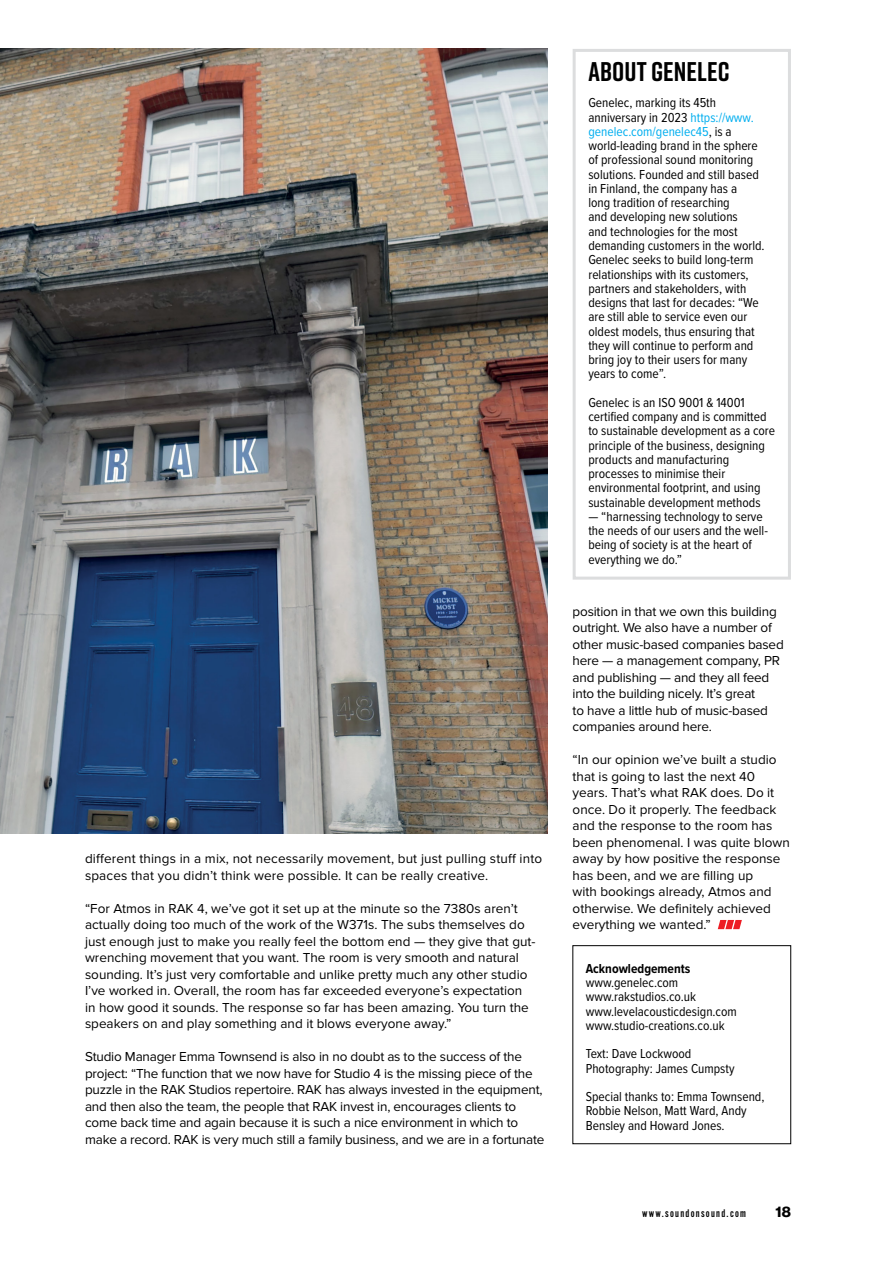
<style>
.page{position:relative;width:893px;height:1263px;background:#fff}
.page>*{position:absolute;margin:0;border:0;box-sizing:border-box;transform-origin:0 0}
.t1{font:700 27px "Rift";letter-spacing:.005em;color:#000}
.t2{font:15px "N Haas Grotesk DS Pro 75 Bd";color:#000}
.t3{font:13.5px/16.5px "Proxima Nova";color:#000}
.t4{font:13.5px/14.2px "Proxima Nova Cond";color:#000}
.t5{font:700 13.5px "Proxima Nova Cond";color:#000}
.t6{font:11.55px "Alternate Got No 2 D";letter-spacing:.11em;color:#000}
.s1{color:#00aeef}
</style>
<div class="page">
<svg style="left:718px;top:920px;width:24px;height:9px"></svg>
<img style="left:0;top:49px;width:547px;height:785px">
<div style="left:573px;top:49px;width:218px;height:531px;border:3px solid #dcddde"></div>
<p class="t3" style="left:85px;top:851px;width:459px">different things in a mix, not necessarily movement, but just pulling stuff into spaces that you didn’t think were possible. It can be really creative.</p>
<p class="t3" style="left:85px;top:900px;width:452px">“For Atmos in RAK 4, we’ve got it set up at the minute so the 7380s aren’t actually doing too much of the work of the W371s. The subs themselves do just enough just to make you really feel the bottom end — they give that gut&shy;wrenching movement that you want. The room is very smooth and natural sounding. It’s just very comfortable and unlike pretty much any other studio I’ve worked in. Overall, the room has far exceeded everyone’s expectation in how good it sounds. The response so far has been amazing. You turn the speakers on and play something and it blows everyone away.”</p>
<p class="t3" style="left:85px;top:1048px;width:461px">Studio Manager Emma Townsend is also in no doubt as to the success of the project: “The function that we now have for Studio 4 is the missing piece of the puzzle in the RAK Studios repertoire. RAK has always invested in the equipment, and then also the team, the people that RAK invest in, encourages clients to come back time and again because it is such a nice environment in which to make a record. RAK is very much still a family business, and we are in a fortunate</p>
<h1 class="t1" style="left:588px;top:53px;width:143px">ABOUT GENELEC</h1>
<p class="t4" style="left:588px;top:95px;width:178px">Genelec, marking its 45th anniversary in 2023 <span class="s1">https://www. genelec.com/genelec45</span>, is a world-leading brand in the sphere of professional sound monitoring solutions. Founded and still based in Finland, the company has a<br>long tradition of researching<br>and developing new solutions<br>and technologies for the most demanding customers in the world.<br>Genelec seeks to build long-term relationships with its customers, partners and stakeholders, with designs that last for decades: “We are still able to service even our oldest models, thus ensuring that they will continue to perform and bring joy to their users for many years to come”.</p>
<p class="t4" style="left:588px;top:395px;width:188px">Genelec is an ISO 9001 &amp; 14001 certified company and is committed to sustainable development as a core principle of the business, designing products and manufacturing processes to minimise their environmental footprint, and using sustainable development methods</p>
<p class="t4" style="left:588px;top:509px;width:181px">— “harnessing technology to serve the needs of our users and the well&shy;being of society is at the heart of everything we do.”</p>
<p class="t3" style="left:573px;top:603px;width:213px">position in that we own this building outright. We also have a number of other music-based companies based here — a management company, PR and publishing — and they all feed into the building nicely. It’s great<br>to have a little hub of music-based companies around here.</p>
<p class="t3" style="left:573px;top:751px;width:219px">“In our opinion we’ve built a studio that is going to last the next 40 years. That’s what RAK does. Do it once. Do it properly. The feedback and the response to the room has been phenomenal. I was quite blown away by how positive the response has been, and we are filling up<br>with bookings already, Atmos and otherwise. We definitely achieved everything we wanted.”</p>
<p class="t5" style="left:586px;top:958px;width:106px">Acknowledgements</p>
<p class="t4" style="left:586px;top:975px;width:153px">www.genelec.com www.rakstudios.co.uk www.levelacousticdesign.com www.studio-creations.co.uk</p>
<p class="t4" style="left:586px;top:1046px;width:150px">Text: Dave Lockwood<br>Photography: James Cumpsty</p>
<p class="t4" style="left:586px;top:1089px;width:180px">Special thanks to: Emma Townsend,<br>Robbie Nelson, Matt Ward, Andy<br>Bensley and Howard Jones.</p>
<p class="t6" style="left:642px;top:1207px;width:106px">www.soundonsound.com</p>
<p class="t2" style="left:776px;top:1203px;width:17px">18</p>
</div>
